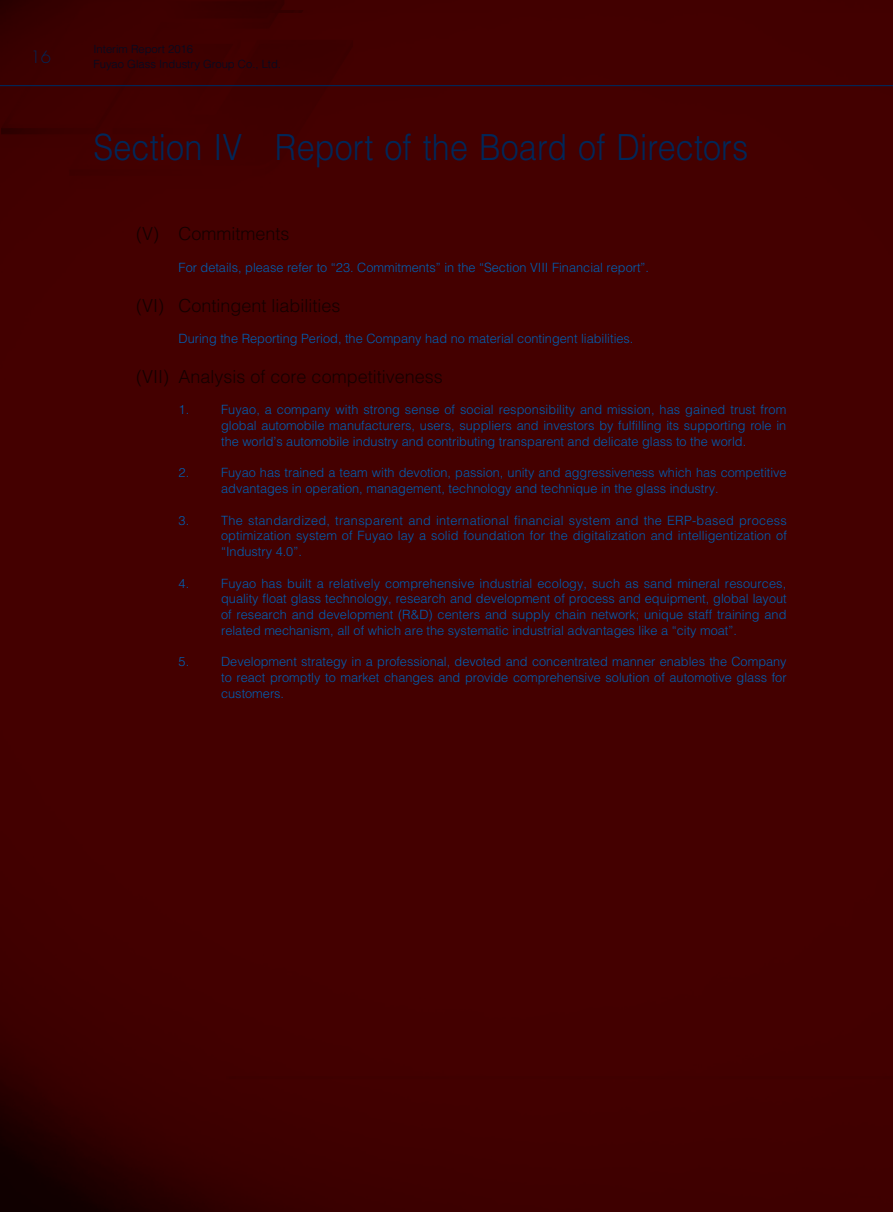
<style>
.page{position:relative;width:893px;height:1212px;background:#400}
.page>*{position:absolute;margin:0;border:0;box-sizing:border-box;transform-origin:0 0}
.t1{font:300 36px "Helvetica LT Std";letter-spacing:.005em;color:#00285a;scale:.9 1}
.t2{font:300 18px "Helvetica LT Std";color:#150000}
.t3{font:300 16.5px "Futura Std";color:#00285a}
.t4{font:300 12.75px/15.8px "Helvetica LT Std";color:#005fb3;text-align:justify}
.t5{font:300 11.25px/14.2px "Helvetica LT Std";color:#000c24}
</style>
<div class="page">
<hr style="left:0;top:85px;width:893px;height:1px;background:#00285a">
<p class="t3" style="left:31px;top:47px;width:22px">16</p>
<p class="t5" style="left:94px;top:42px;width:189px">Interim Report 2016<br>Fuyao Glass Industry Group Co., Ltd.</p>
<h1 class="t1" style="left:94px;top:124px;width:729px">Section IV Report of the Board of Directors</h1>
<h2 class="t2" style="left:136px;top:223px;width:155px">(V) Commitments</h2>
<p class="t4" style="left:179px;top:259px;width:472px">For details, please refer to “23. Commitments” in the “Section VIII Financial report”.</p>
<h2 class="t2" style="left:136px;top:294px;width:206px">(VI) Contingent liabilities</h2>
<p class="t4" style="left:179px;top:331px;width:456px">During the Reporting Period, the Company had no material contingent liabilities.</p>
<h2 class="t2" style="left:136px;top:365px;width:308px">(VII) Analysis of core competitiveness</h2>
<p class="t4" style="left:179px;top:402px;width:12px">1.</p>
<p class="t4" style="left:221px;top:402px;width:567px">Fuyao, a company with strong sense of social responsibility and mission, has gained trust from global automobile manufacturers, users, suppliers and investors by fulfilling its supporting role in the world’s automobile industry and contributing transparent and delicate glass to the world.</p>
<p class="t4" style="left:179px;top:465px;width:12px">2.</p>
<p class="t4" style="left:221px;top:465px;width:567px">Fuyao has trained a team with devotion, passion, unity and aggressiveness which has competitive advantages in operation, management, technology and technique in the glass industry.</p>
<p class="t4" style="left:179px;top:512px;width:12px">3.</p>
<p class="t4" style="left:221px;top:512px;width:567px">The standardized, transparent and international financial system and the ERP-based process optimization system of Fuyao lay a solid foundation for the digitalization and intelligentization of “Industry 4.0”.</p>
<p class="t4" style="left:179px;top:575px;width:12px">4.</p>
<p class="t4" style="left:221px;top:575px;width:567px">Fuyao has built a relatively comprehensive industrial ecology, such as sand mineral resources, quality float glass technology, research and development of process and equipment, global layout of research and development (R&amp;D) centers and supply chain network; unique staff training and related mechanism, all of which are the systematic industrial advantages like a “city moat”.</p>
<p class="t4" style="left:179px;top:654px;width:12px">5.</p>
<p class="t4" style="left:221px;top:654px;width:567px">Development strategy in a professional, devoted and concentrated manner enables the Company to react promptly to market changes and provide comprehensive solution of automotive glass for customers.</p>
</div>
